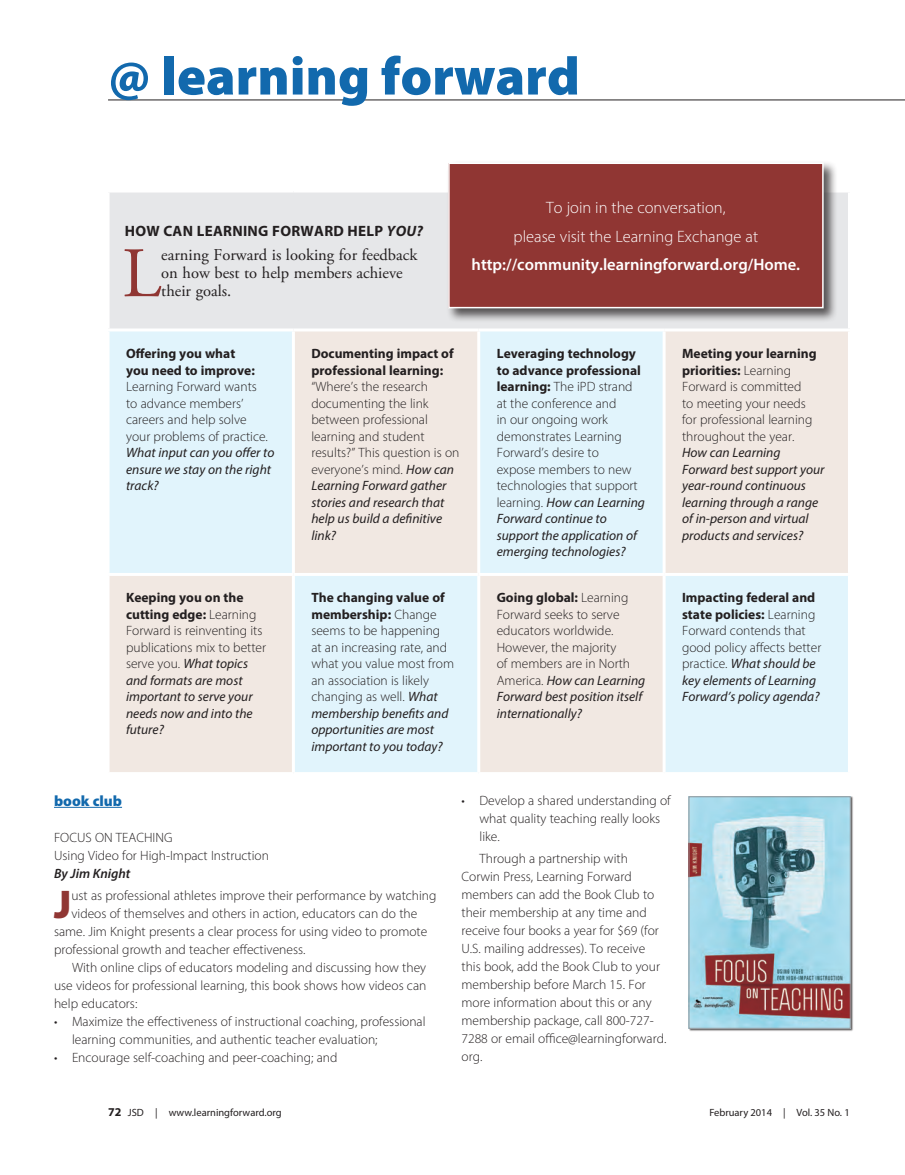
<style>
.page{position:relative;width:905px;height:1175px;background:#fff}
.page>*{position:absolute;margin:0;border:0;box-sizing:border-box;transform-origin:0 0}
.box{font:70.8px "Adobe Garamond Pro";color:#903633}
.t1{font:900 54px "Myriad Pro";color:#1269ad}
.box-2{font:900 40.2px "Myriad Pro";color:#903633}
.box-3{font:300 16.5px/28.5px "Myriad Pro";color:#fff;text-align:center}
.box-4{font:16.5px/18px "Adobe Garamond Pro";color:#231f20}
.box-5{font:700 15px "Myriad Pro";letter-spacing:.02em;color:#231f20}
.box-6{font:900 15px "Myriad Pro";color:#1269ad}
.box-7{font:300 13.5px/16.5px "Myriad Pro";color:#231f20}
.box-8{font:italic 13.5px/16.5px "Myriad Pro";color:#231f20}
.box-9{font:italic 600 13.5px "Myriad Pro";color:#231f20}
.t2{font:10.5px "Myriad Pro";color:#231f20}
.s1{font-style:italic}
.s2{font-weight:600}
.s3{font-weight:700}
.s4{font-weight:400;font-style:italic}
.s5{font-weight:700;font-style:normal}
.s6{font-weight:300;font-style:normal}
.s7{font-weight:700;font-size:12px}
</style>
<div class="page">
<hr style="left:108px;top:100px;width:796px;height:1px;background:#231f20">
<hr style="left:54px;top:807px;width:68px;height:1px;background:#1269ad">
<div style="left:688px;top:796px;width:165px;height:235px;background:#231f20;opacity:.75"></div>
<img style="left:690px;top:798px;width:158px;height:228px">
<div style="left:688px;top:796px;width:162px;height:232px;border:1px solid #939598"></div>
<div style="left:108px;top:191px;width:741px;height:139px;background:#e6e7e9"></div>
<svg style="left:110px;top:331px;width:738px;height:441px;background:#e9eeef"></svg>
<hr style="left:106px;top:189px;width:187px;height:3px;background:#fff">
<hr style="left:106px;top:192px;width:4px;height:136px;background:#fff">
<hr style="left:293px;top:189px;width:185px;height:3px;background:#fff">
<hr style="left:664px;top:189px;width:186px;height:3px;background:#fff">
<hr style="left:848px;top:192px;width:2px;height:136px;background:#fff">
<hr style="left:106px;top:328px;width:187px;height:3px;background:#fff">
<svg style="left:109px;top:331px;width:1px;height:242px"></svg>
<hr style="left:293px;top:328px;width:185px;height:3px;background:#fff">
<hr style="left:292px;top:331px;width:3px;height:242px;background:#fff">
<hr style="left:478px;top:328px;width:186px;height:3px;background:#fff">
<hr style="left:477px;top:331px;width:3px;height:242px;background:#fff">
<hr style="left:664px;top:328px;width:186px;height:3px;background:#fff">
<hr style="left:662px;top:331px;width:3px;height:242px;background:#fff">
<hr style="left:106px;top:573px;width:187px;height:3px;background:#fff">
<svg style="left:109px;top:576px;width:1px;height:196px"></svg>
<hr style="left:293px;top:573px;width:185px;height:3px;background:#fff">
<hr style="left:292px;top:576px;width:3px;height:196px;background:#fff">
<hr style="left:478px;top:573px;width:186px;height:3px;background:#fff">
<hr style="left:477px;top:576px;width:3px;height:196px;background:#fff">
<hr style="left:664px;top:573px;width:186px;height:3px;background:#fff">
<hr style="left:662px;top:576px;width:3px;height:196px;background:#fff">
<div style="left:446px;top:160px;width:391px;height:162px;background:#231f20;opacity:.75"></div>
<div style="left:449px;top:163px;width:373px;height:145px;background:#903633"></div>
<div style="left:448px;top:162px;width:375px;height:146px;border:2px solid #fff"></div>
<p class="t1" style="left:108px;top:40px;width:473px">@ learning forward</p>
<p class="box-5" style="left:125px;top:221px;width:300px">HOW CAN LEARNING FORWARD HELP <span class="s1">YOU?</span></p>
<p class="box" style="left:122px;top:231px;width:41px">L</p>
<p class="box-4" style="left:161px;top:246px;width:257px">earning Forward is looking for feedback on how best to help members achieve their goals.</p>
<p class="box-3" style="left:471px;top:193px;width:330px">To join in the conversation,<br>please visit the Learning Exchange at <span class="s2">http://community.learningforward.org/Home.</span></p>
<p class="box-7" style="left:126px;top:345px;width:150px"><span class="s3">Offering you what<br>you need to improve:<br></span>Learning Forward wants<br>to advance members’ careers and help solve<br>your problems of practice.<br><span class="s4">What input can you offer to ensure we stay on the right track?</span></p>
<p class="box-7" style="left:311px;top:345px;width:150px"><span class="s3">Documenting impact of professional learning: </span>“Where’s the research documenting the link between professional learning and student results?” This question is on everyone’s mind. <span class="s4">How can<br>Learning Forward gather stories and research that help us build a definitive link?</span></p>
<p class="box-7" style="left:496px;top:345px;width:150px"><span class="s3">Leveraging technology to advance professional learning:</span> The iPD strand at the conference and<br>in our ongoing work demonstrates Learning<br>Forward’s desire to<br>expose members to new technologies that support learning. <span class="s4">How can Learning<br>Forward continue to support the application of emerging technologies?</span></p>
<p class="box-8" style="left:682px;top:345px;width:144px"><span class="s5">Meeting your learning priorities:</span> <span class="s6">Learning<br>Forward is committed<br>to meeting your needs<br>for professional learning throughout the year.<br></span>How can Learning<br>Forward best support your year-round continuous learning through a range of in-person and virtual products and services?</p>
<p class="box-8" style="left:126px;top:589px;width:142px"><span class="s5">Keeping you on the cutting edge:</span> <span class="s6">Learning<br>Forward is reinventing its publications mix to better serve you.</span> What topics and formats are most important to serve your needs now and into the future?</p>
<p class="box-7" style="left:311px;top:589px;width:144px"><span class="s3">The changing value of membership:</span> Change seems to be happening<br>at an increasing rate, and what you value most from an association is likely changing as well. <span class="s4">What membership benefits and opportunities are most important to you today?</span></p>
<p class="box-7" style="left:496px;top:589px;width:150px"><span class="s3">Going global:</span> Learning<br>Forward seeks to serve educators worldwide.<br>However, the majority<br>of members are in North<br>America. <span class="s4">How can Learning<br>Forward best position itself internationally?</span></p>
<p class="box-7" style="left:682px;top:589px;width:141px"><span class="s3">Impacting federal and state policies:</span> Learning<br>Forward contends that good policy affects better practice. <span class="s4">What should be key elements of Learning<br>Forward’s policy agenda?</span></p>
<p class="box-6" style="left:54px;top:790px;width:69px">book club</p>
<p class="box-7" style="left:54px;top:829px;width:120px">FOCUS ON TEACHING</p>
<p class="box-7" style="left:54px;top:847px;width:216px">Using Video for High-Impact Instruction</p>
<p class="box-9" style="left:54px;top:864px;width:78px">By Jim Knight</p>
<p class="box-2" style="left:54px;top:878px;width:19px">J</p>
<p class="box-7" style="left:71px;top:887px;width:366px">ust as professional athletes improve their performance by watching</p>
<p class="box-7" style="left:71px;top:905px;width:347px">videos of themselves and others in action, educators can do the</p>
<p class="box-7" style="left:54px;top:923px;width:375px">same. Jim Knight presents a clear process for using video to promote</p>
<p class="box-7" style="left:54px;top:941px;width:253px">professional growth and teacher effectiveness.</p>
<p class="box-7" style="left:54px;top:958px;width:374px;line-height:18px;text-align:justify;text-indent:18px">With online clips of educators modeling and discussing how they use videos for professional learning, this book shows how videos can help educators:</p>
<p class="box-7" style="left:72px;top:1012px;width:355px;line-height:18px;text-indent:-18px">• Maximize the effectiveness of instructional coaching, professional learning communities, and authentic teacher evaluation;</p>
<p class="box-7" style="left:54px;top:1049px;width:285px">• Encourage self-coaching and peer-coaching; and</p>
<p class="box-7" style="left:479px;top:791px;width:193px;line-height:18px;text-indent:-18px">• Develop a shared understanding of what quality teaching really looks like.</p>
<p class="box-7" style="left:461px;top:849px;width:206px;line-height:18px;text-indent:18px">Through a partnership with<br>Corwin Press, Learning Forward members can add the Book Club to their membership at any time and receive four books a year for $69 (for<br>U.S. mailing addresses). To receive this book, add the Book Club to your membership before March 15. For more information about this or any membership package, call 800-727-<br>7288 or email office@learningforward. org.</p>
<p class="t2" style="left:108px;top:1106px;width:175px"><span class="s7">72</span> JSD | www.learningforward.org</p>
<p class="t2" style="left:709px;top:1106px;width:142px">February 2014 | Vol. 35 No. 1</p>
</div>
